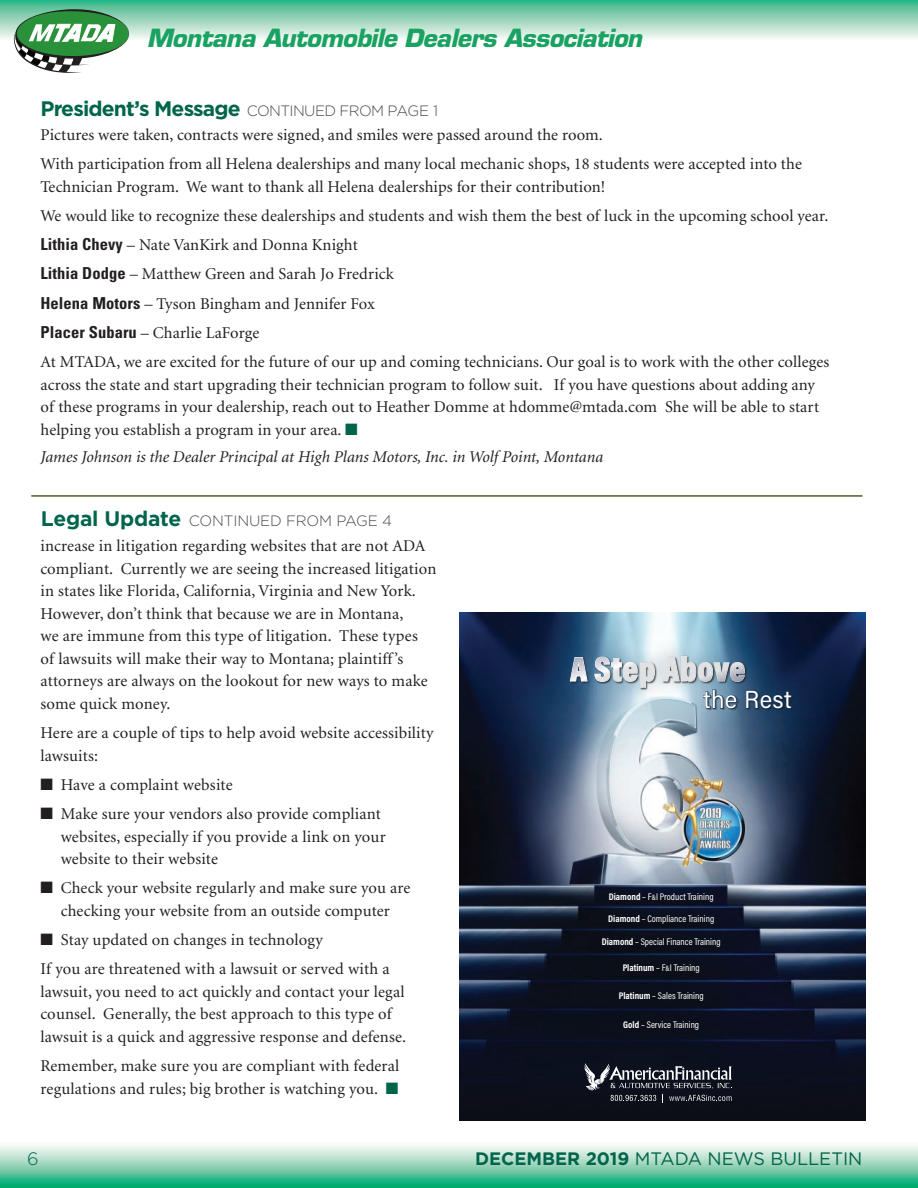
<style>
.page{position:relative;width:918px;height:1188px;background:#fff}
.page>*{position:absolute;margin:0;border:0;box-sizing:border-box;transform-origin:0 0}
.t1{font:900 34.8px "Acumin Pro Cond";letter-spacing:.015em;color:#fff}
.t2{font:300 24.75px "Semplicita Pro";letter-spacing:.01em;color:#fff}
.t3{font:24.75px "Acumin Pro";letter-spacing:.015em;color:#fff;scale:.96 1}
.t4{font:italic 700 24.45px "Eurostile";letter-spacing:-.02em;color:#19a261}
.t5{font:700 21px "Gotham";letter-spacing:-.04em;color:#00654b}
.t6{font:18px "Gotham";color:#00654b}
.t7{font:300 18px "Gotham";color:#006951}
.t8{font:16.5px/22.5px "Minion";letter-spacing:.005em;color:#231f20}
.t9{font:italic 16.5px "Minion";color:#231f20}
.t10{font:300 15px "Gotham";letter-spacing:-.01em;color:#4a4b4e}
.t11{font:9.75px "Acumin Pro Cond";color:#fff}
.s1{font-weight:300;font-size:15px;color:#4a4b4e}
.s2{font-family:"Univers";font-weight:700;font-stretch:condensed}
.s3{color:#00654b}
.s4{font-weight:700;font-size:21px;color:#00654b}
.s5{font-family:"Acumin Pro Cond";font-weight:900;font-size:34.5px}
.s6{font-size:24.45px}
.s7{font-weight:700}
.s8{font-size:7.8px}
</style>
<div class="page">
<svg style="left:0;top:1145px;width:918px;height:43px;background:#82d0b2"></svg>
<svg style="left:0;top:0;width:918px;height:39px;background:#93d4ba"></svg>
<svg style="left:10px;top:9px;width:119px;height:64px"></svg>
<img style="left:459px;top:612px;width:406px;height:508px">
<svg style="left:584px;top:1063px;width:148px;height:40px;background:#3b3e48"></svg>
<div style="left:703px;top:689px;width:91px;height:22px;background:#231f20;opacity:.6"></div>
<svg style="left:703px;top:704px;width:34px;height:5px"></svg>
<svg style="left:746px;top:691px;width:46px;height:18px"></svg>
<div style="left:562px;top:636px;width:188px;height:68px;background:#3c5e81;opacity:.81"></div>
<div style="left:569px;top:655px;width:179px;height:35px;background:#231f20;opacity:.88"></div>
<svg style="left:570px;top:657px;width:85px;height:31px;background:#71828f"></svg>
<svg style="left:661px;top:656px;width:84px;height:26px;background:#77848e"></svg>
<hr style="left:31px;top:495px;width:831px;height:2px;background:#4f5f2a">
<h3 class="t4" style="left:147px;top:23px;width:497px">Montana Automobile Dealers Association</h3>
<p class="t5" style="left:40px;top:97px;width:399px">President’s Message <span class="s1">CONTINUED FROM PAGE 1</span></p>
<p class="t8" style="left:40px;top:121px;width:763px;line-height:29.2px">Pictures were taken, contracts were signed, and smiles were passed around the room.<br>With participation from all Helena dealerships and many local mechanic shops, 18 students were accepted into the</p>
<p class="t8" style="left:40px;top:172px;width:790px;line-height:29.2px">Technician Program. We want to thank all Helena dealerships for their contribution!<br>We would like to recognize these dealerships and students and wish them the best of luck in the upcoming school year.<br><span class="s2">Lithia Chevy</span> – Nate VanKirk and Donna Knight<br><span class="s2">Lithia Dodge</span> – Matthew Green and Sarah Jo Fredrick<br><span class="s2">Helena Motors</span> – Tyson Bingham and Jennifer Fox<br><span class="s2">Placer Subaru</span> – Charlie LaForge<br>At MTADA, we are excited for the future of our up and coming technicians. Our goal is to work with the other colleges</p>
<p class="t8" style="left:40px;top:374px;width:780px">across the state and start upgrading their technician program to follow suit. If you have questions about adding any of these programs in your dealership, reach out to Heather Domme at hdomme@mtada.com She will be able to start helping you establish a program in your area. <span class="s3">■</span></p>
<p class="t9" style="left:40px;top:449px;width:564px">James Johnson is the Dealer Principal at High Plans Motors, Inc. in Wolf Point, Montana</p>
<p class="t10" style="left:41px;top:513px;width:353px"><span class="s4">Legal Update</span> CONTINUED FROM PAGE 4</p>
<p class="t8" style="left:40px;top:535px;width:397px">increase in litigation regarding websites that are not ADA compliant. Currently we are seeing the increased litigation in states like Florida, California, Virginia and New York.<br>However, don’t think that because we are in Montana,<br>we are immune from this type of litigation. These types<br>of lawsuits will make their way to Montana; plaintiff’s attorneys are always on the lookout for new ways to make some quick money.</p>
<p class="t8" style="left:40px;top:722px;width:395px">Here are a couple of tips to help avoid website accessibility lawsuits:</p>
<p class="t8" style="left:40px;top:774px;width:194px">■ Have a complaint website</p>
<p class="t8" style="left:61px;top:803px;width:326px;text-indent:-20px">■ Make sure your vendors also provide compliant websites, especially if you provide a link on your website to their website</p>
<p class="t8" style="left:40px;top:878px;width:372px;text-align:center">■ Check your website regularly and make sure you are checking your website from an outside computer</p>
<p class="t8" style="left:40px;top:926px;width:351px;line-height:29.2px">■ Stay updated on changes in technology<br>If you are threatened with a lawsuit or served with a</p>
<p class="t8" style="left:40px;top:981px;width:367px">lawsuit, you need to act quickly and contact your legal counsel. Generally, the best approach to this type of lawsuit is a quick and aggressive response and defense.</p>
<p class="t8" style="left:40px;top:1055px;width:360px">Remember, make sure you are compliant with federal regulations and rules; big brother is watching you. <span class="s3">■</span></p>
<p class="t7" style="left:27px;top:1149px;width:13px">6</p>
<h1 class="t1" style="left:662px;top:646px;width:85px">Above</h1>
<h1 class="t1" style="left:570px;top:646px;width:70px">A Ste</h1>
<h2 class="t2" style="left:584px;top:652px;width:149px">A Ste<span class="s5">p</span><span class="s6">p</span> Above</h2>
<h2 class="t3" style="left:703px;top:682px;width:94px">the Rest</h2>
<p class="t11" style="left:609px;top:890px;width:106px"><span class="s7">Diamond</span> – F<span class="s8">&amp;</span>I Product Training</p>
<p class="t11" style="left:608px;top:912px;width:107px"><span class="s7">Diamond</span> – Compliance Training</p>
<p class="t11" style="left:602px;top:936px;width:120px"><span class="s7">Diamond</span> – Special Finance Training</p>
<p class="t11" style="left:623px;top:961px;width:79px"><span class="s7">Platinum</span> – F<span class="s8">&amp;</span>I Training</p>
<p class="t11" style="left:619px;top:989px;width:86px"><span class="s7">Platinum</span> – Sales Training</p>
<p class="t11" style="left:623px;top:1018px;width:77px"><span class="s7">Gold</span> – Service Training</p>
<p class="t6" style="left:475px;top:1149px;width:389px"><span class="s7">DECEMBER 2019</span> MTADA NEWS BULLETIN</p>
</div>
